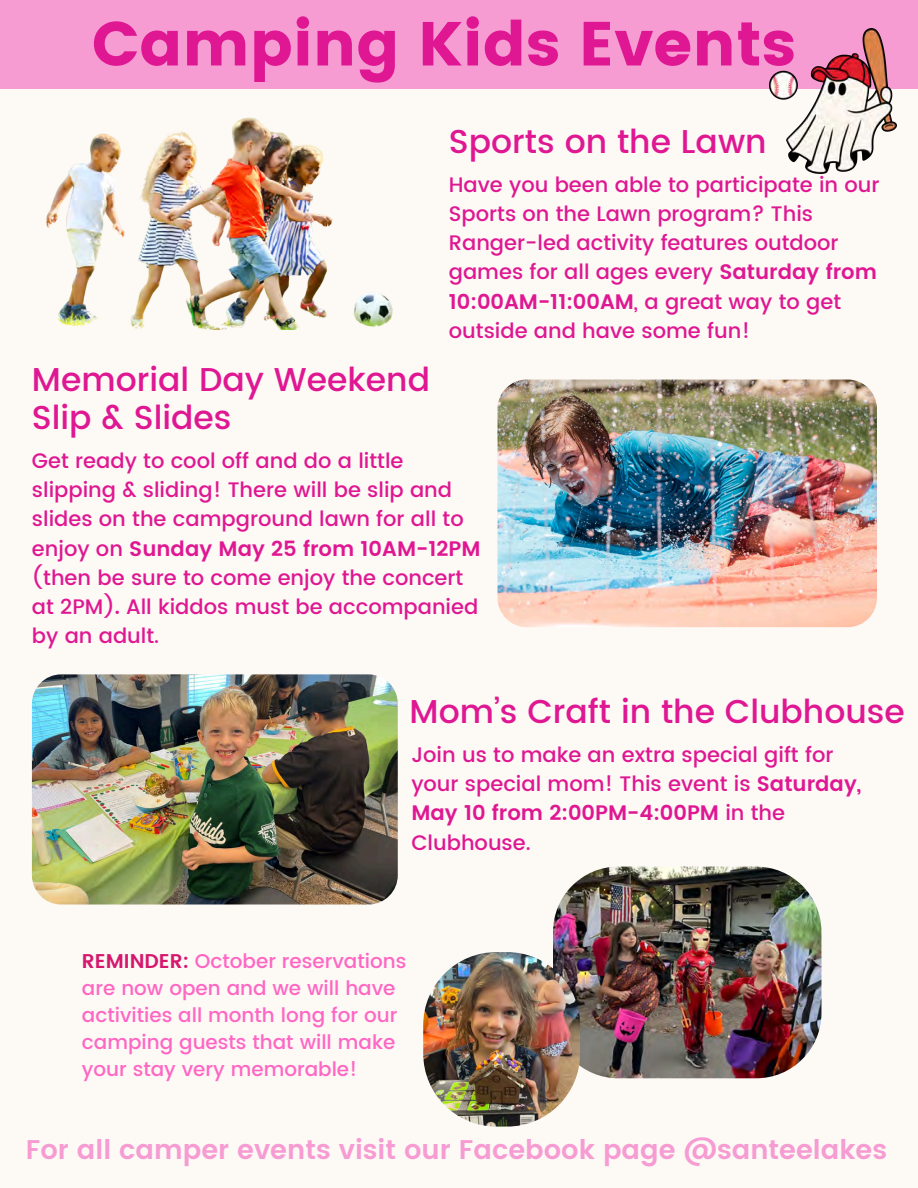
<style>
.page{position:relative;width:918px;height:1188px;background:#fdf9f5}
.page>*{position:absolute;margin:0;border:0;box-sizing:border-box;transform-origin:0 0}
.t1{font:61.95px "Poppins";color:#df1792}
.t2{font:500 33px/38.2px "Poppins";color:#df1792}
.t3{font:600 27px "Poppins";color:#f79bd3}
.t4{font:500 21px/29.2px "Poppins";color:#df1792}
.t5{font:500 19.95px/27px "Poppins";color:#ff66c4}
.s1{font-weight:600}
.s2{font-weight:600;color:#d5176e}
</style>
<div class="page">
<img style="left:498px;top:380px;width:379px;height:247px;border-radius:29px">
<div style="left:0;top:0;width:918px;height:89px;background:#f79bd3"></div>
<img style="left:47px;top:47px;width:402px;height:283px;border-radius:33px">
<img style="left:769px;top:28px;width:127px;height:145px">
<img style="left:553px;top:867px;width:268px;height:211px">
<img style="left:423px;top:952px;width:157px;height:174px;border-radius:73px">
<img style="left:32px;top:674px;width:366px;height:231px;border-radius:29px">
<p class="t1" style="left:92px;top:8px;width:706px">Camping Kids Events</p>
<h2 class="t2" style="left:449px;top:122px;width:319px">Sports on the Lawn</h2>
<p class="t4" style="left:449px;top:170px;width:432px">Have you been able to participate in our Sports on the Lawn program? This Ranger-led activity features outdoor games for all ages every <span class="s1">Saturday from 10:00AM-11:00AM</span>, a great way to get outside and have some fun!</p>
<p class="t2" style="left:32px;top:360px;width:400px">Memorial Day Weekend<br>Slip &amp; Slides</p>
<h2 class="t4" style="left:32px;top:446px;width:450px">Get ready to cool off and do a little slipping &amp; sliding! There will be slip and slides on the campground lawn for all to enjoy on <span class="s1">Sunday May 25 from 10AM-12PM </span>(then be sure to come enjoy the concert at 2PM)<span class="s1">.</span> All kiddos must be accompanied by an adult.</h2>
<p class="t2" style="left:410px;top:693px;width:497px">Mom’s Craft in the Clubhouse</p>
<p class="t4" style="left:411px;top:740px;width:452px">Join us to make an extra special gift for your special mom! This event is <span class="s1">Saturday,<br>May 10 from 2:00PM-4:00PM</span> in the<br>Clubhouse.</p>
<p class="t5" style="left:82px;top:948px;width:326px"><span class="s2">REMINDER:</span> October reservations are now open and we will have activities all month long for our camping guests that will make your stay very memorable!</p>
<h2 class="t3" style="left:26px;top:1134px;width:863px">For all camper events visit our Facebook page @santeelakes</h2>
</div>
